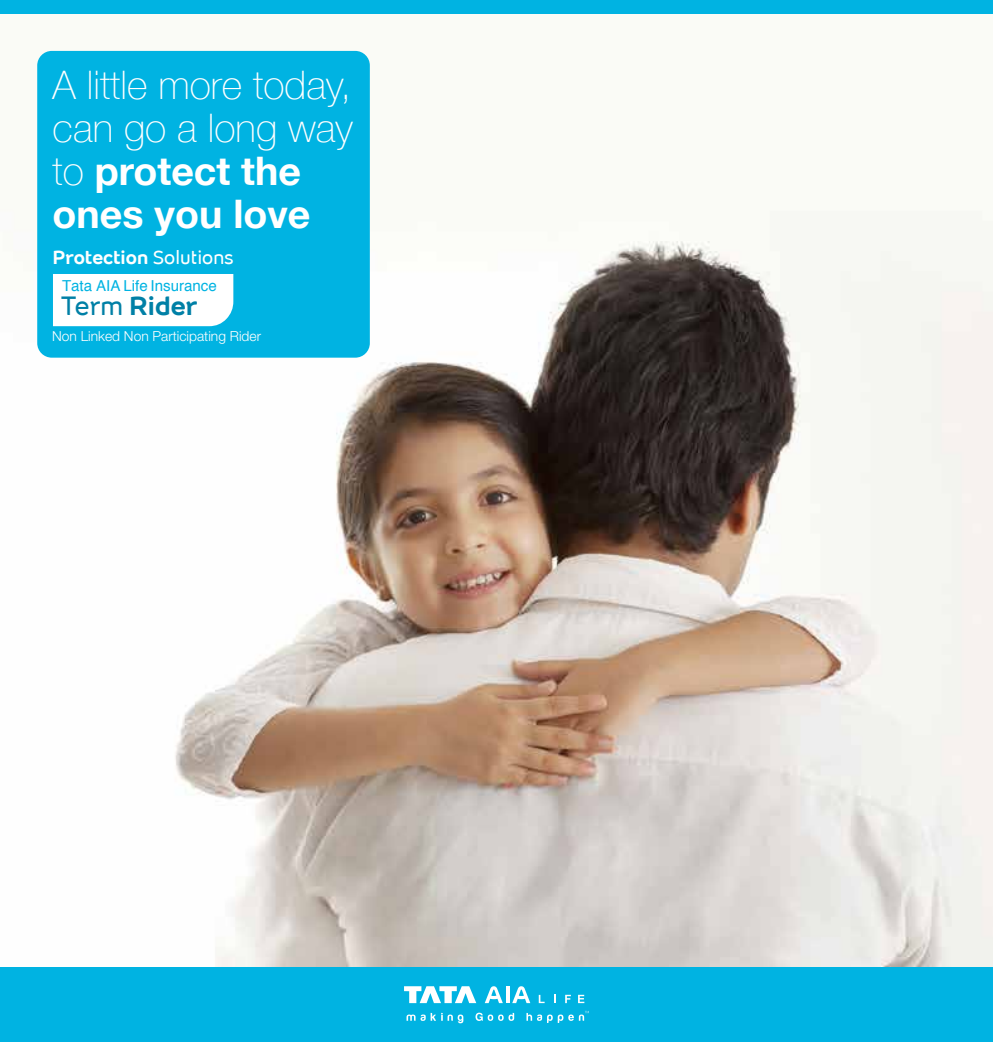
<style>
.page{position:relative;width:993px;height:1042px;background:#fff}
.page>*{position:absolute;margin:0;border:0;box-sizing:border-box;transform-origin:0 0}
.t1{font:100 39.38px/42.9px "Helvetica Neue";color:#fff}
.t2{font:700 25.72px "TATAAIA Print";color:#0080a6}
.t3{font:700 18.72px "TATAAIA Print";color:#fff}
.t4{font:15.05px "Helvetica";color:#00b3e2}
.t5{font:300 13.83px "Helvetica Neue";color:#fff}
.s1{font-weight:700}
.s2{font-weight:400}
</style>
<div class="page">
<img style="left:37px;top:50px;width:955px;height:917px">
<div style="left:0;top:0;width:992px;height:14px;background:#00b3e2"></div>
<div style="left:0;top:967px;width:992px;height:75px;background:#00b3e2"></div>
<div style="left:37px;top:51px;width:333px;height:307px;background:#00b3e2;border-radius:15px"></div>
<div style="left:53px;top:274px;width:180px;height:52px;background:#fff"></div>
<svg style="left:538px;top:995px;width:6px;height:8px"></svg>
<svg style="left:565px;top:995px;width:5px;height:8px"></svg>
<svg style="left:578px;top:995px;width:6px;height:8px"></svg>
<svg style="left:484px;top:986px;width:18px;height:17px"></svg>
<svg style="left:512px;top:986px;width:18px;height:17px"></svg>
<svg style="left:506px;top:986px;width:3px;height:17px"></svg>
<svg style="left:404px;top:986px;width:72px;height:17px"></svg>
<svg style="left:406px;top:1013px;width:57px;height:10px"></svg>
<svg style="left:475px;top:1012px;width:39px;height:9px"></svg>
<svg style="left:526px;top:1011px;width:62px;height:12px"></svg>
<p class="t1" style="left:53px;top:64px;width:302px">A little more today, can go a long way to <span class="s1">protect the ones you love</span></p>
<p class="t3" style="left:53px;top:249px;width:182px">Protection <span class="s2">Solutions</span></p>
<p class="t4" style="left:62px;top:276px;width:156px">Tata AIA Life Insurance</p>
<p class="t2" style="left:61px;top:295px;width:138px"><span class="s2">Term</span> Rider</p>
<p class="t5" style="left:52px;top:327px;width:210px">Non Linked Non Participating Rider</p>
</div>
